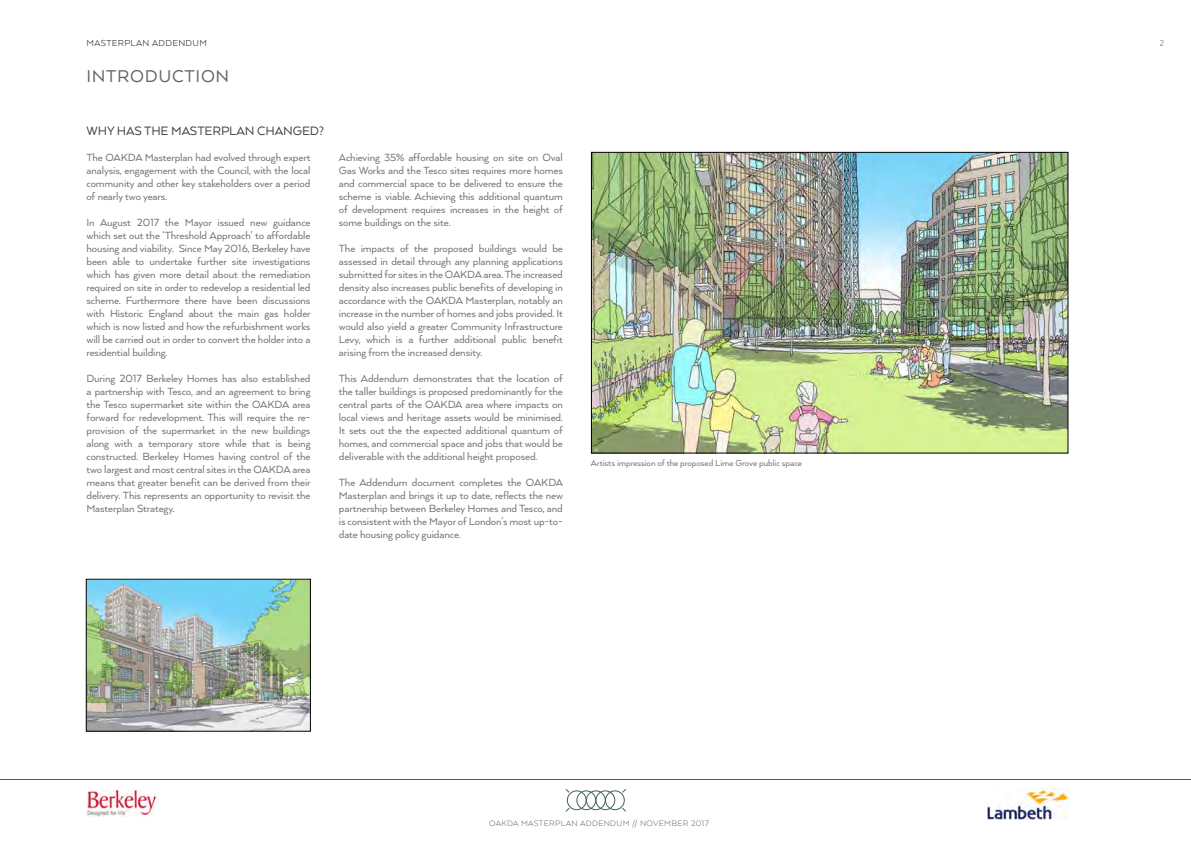
<style>
.page{position:relative;width:1191px;height:842px;background:#fff}
.page>*{position:absolute;margin:0;border:0;box-sizing:border-box;transform-origin:0 0}
.t1{font:19.7px "Arquitecta";letter-spacing:.035em;color:#636466}
.t2{font:14px "Arquitecta";letter-spacing:-.01em;color:#404040}
.t3{font:12px/13px "Arquitecta";letter-spacing:-.01em;color:#717074;text-align:justify}
.t4{font:10px "Arquitecta";letter-spacing:-.01em;color:#717074}
.t5{font:300 10px "Arquitecta";letter-spacing:.035em;color:#000}
.t6{font:300 10px "Arquitecta";color:#58595b}
.t7{font:300 9px "Arquitecta";letter-spacing:.035em;color:#58595b}
</style>
<div class="page">
<img style="left:86px;top:789px;width:73px;height:27px">
<img style="left:988px;top:788px;width:80px;height:31px">
<div style="left:567px;top:790px;width:19px;height:20px;border:1px solid #3e6254;border-radius:50%"></div>
<div style="left:576px;top:790px;width:20px;height:20px;border:1px solid #3e6254;border-radius:50%"></div>
<div style="left:586px;top:790px;width:19px;height:20px;border:1px solid #3e6254;border-radius:50%"></div>
<div style="left:595px;top:790px;width:20px;height:20px;border:1px solid #3e6254;border-radius:50%"></div>
<div style="left:605px;top:790px;width:19px;height:20px;border:1px solid #3e6254;border-radius:50%"></div>
<svg style="left:565px;top:807px;width:5px;height:5px"></svg>
<hr style="left:0;top:779px;width:1191px;height:1px;background:#000">
<img style="left:593px;top:154px;width:473px;height:297px">
<div style="left:591px;top:152px;width:477px;height:301px;border:1px solid #000"></div>
<img style="left:88px;top:581px;width:220px;height:148px">
<p class="t5" style="left:86px;top:37px;width:122px">MASTERPLAN ADDENDUM</p>
<h1 class="t1" style="left:86px;top:64px;width:144px">INTRODUCTION</h1>
<p class="t2" style="left:86px;top:122px;width:239px">WHY HAS THE MASTERPLAN CHANGED?</p>
<p class="t3" style="left:86px;top:151px;width:225px">The OAKDA Masterplan had evolved through expert analysis, engagement with the Council, with the local community and other key stakeholders over a period of nearly two years.</p>
<p class="t3" style="left:86px;top:216px;width:226px">In August 2017 the Mayor issued new guidance which set out the ‘Threshold Approach’ to affordable housing and viability. Since May 2016, Berkeley have been able to undertake further site investigations which has given more detail about the remediation required on site in order to redevelop a residential led scheme. Furthermore there have been discussions with Historic England about the main gas holder which is now listed and how the refurbishment works will be carried out in order to convert the holder into a residential building.</p>
<p class="t3" style="left:86px;top:372px;width:226px">During 2017 Berkeley Homes has also established a partnership with Tesco, and an agreement to bring the Tesco supermarket site within the OAKDA area forward for redevelopment. This will require the re&shy;provision of the supermarket in the new buildings along with a temporary store while that is being constructed. Berkeley Homes having control of the two largest and most central sites in the OAKDA area means that greater benefit can be derived from their delivery. This represents an opportunity to revisit the Masterplan Strategy.</p>
<p class="t3" style="left:339px;top:151px;width:225px">Achieving 35% affordable housing on site on Oval Gas Works and the Tesco sites requires more homes and commercial space to be delivered to ensure the scheme is viable. Achieving this additional quantum of development requires increases in the height of some buildings on the site.</p>
<p class="t3" style="left:339px;top:241px;width:225px">The impacts of the proposed buildings would be assessed in detail through any planning applications submitted for sites in the OAKDA area. The increased density also increases public benefits of developing in accordance with the OAKDA Masterplan, notably an increase in the number of homes and jobs provided. It would also yield a greater Community Infrastructure Levy, which is a further additional public benefit arising from the increased density.</p>
<p class="t3" style="left:339px;top:371px;width:225px">This Addendum demonstrates that the location of the taller buildings is proposed predominantly for the central parts of the OAKDA area where impacts on local views and heritage assets would be minimised.<br>It sets out the the expected additional quantum of homes, and commercial space and jobs that would be deliverable with the additional height proposed.</p>
<p class="t3" style="left:339px;top:475px;width:226px">The Addendum document completes the OAKDA Masterplan and brings it up to date, reflects the new partnership between Berkeley Homes and Tesco, and is consistent with the Mayor of London’s most up-to&shy;date housing policy guidance.</p>
<p class="t4" style="left:591px;top:457px;width:213px">Artists impression of the proposed Lime Grove public space</p>
<p class="t7" style="left:489px;top:817px;width:221px">OAKDA MASTERPLAN ADDENDUM // NOVEMBER 2017</p>
<p class="t6" style="left:1159px;top:37px;width:7px">2</p>
</div>
